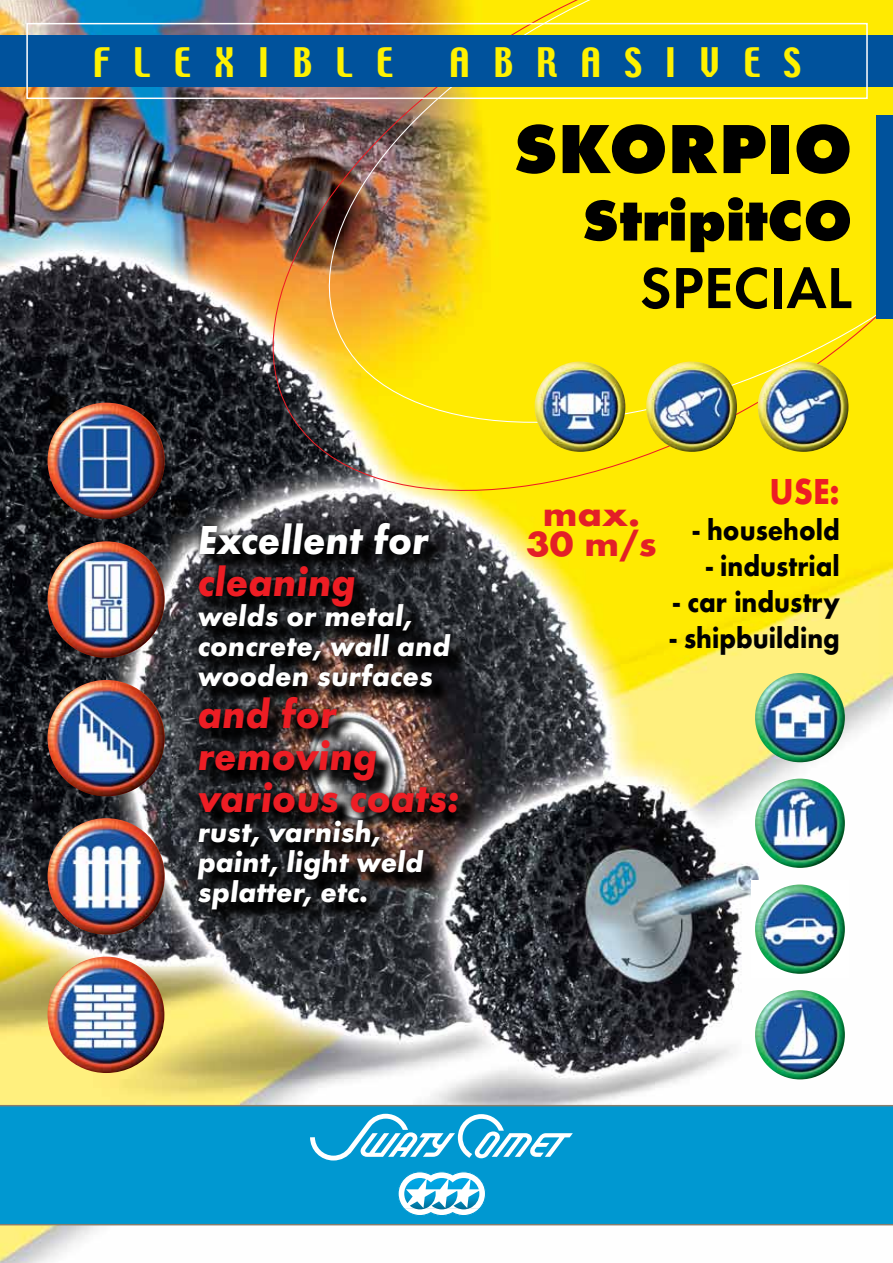
<style>
.page{position:relative;width:893px;height:1263px;background:#fff}
.page>*{position:absolute;margin:0;border:0;box-sizing:border-box;transform-origin:0 0}
.t1{font:700 72px "Futura TCE Extr";color:#000}
.t2{font:700 60px "Futura TCE Extr";color:#000}
.t3{font:600 60px "Futura TCE";color:#000}
.t4{font:42px/42px "Futura TCE Bold Obli";color:#ed1d24;scale:.95 1}
.t5{font:42px "Futura TCE Bold Obli";color:#fff;scale:.95 1}
.t6{font:700 37.5px "Futura TCE";color:#ed1d24;scale:.9 1}
.t7{font:36px "Techno";letter-spacing:.65em;color:#fff200}
.t8{font:700 36px/30px "Futura TCE";color:#e31f27;text-align:center;scale:1.1 1}
.t9{font:30px/30px "Futura TCE Bold Obli";color:#fff}
.t10{font:700 30px "Futura TCE";color:#000;scale:.9 1}
</style>
<div class="page">
<img style="left:0;top:0;width:893px;height:1263px">
<img style="left:230px;top:0;width:663px;height:520px">
<svg style="left:199px;top:524px;width:276px;height:403px;background:#3f4045"></svg>
<svg style="left:190px;top:515px;width:274px;height:402px;background:#2f2b2b"></svg>
<img style="left:48px;top:403px;width:117px;height:116px;border-radius:58px">
<img style="left:48px;top:541px;width:117px;height:117px;border-radius:58px">
<img style="left:48px;top:818px;width:117px;height:116px;border-radius:58px">
<img style="left:48px;top:680px;width:117px;height:116px;border-radius:58px">
<img style="left:48px;top:957px;width:116px;height:116px">
<img style="left:755px;top:673px;width:90px;height:89px;border-radius:45px">
<div style="left:751px;top:880px;width:98px;height:98px;background:#fff"></div>
<img style="left:755px;top:884px;width:90px;height:90px;border-radius:45px">
<img style="left:755px;top:779px;width:90px;height:89px;border-radius:45px">
<img style="left:755px;top:990px;width:90px;height:89px;border-radius:45px">
<img style="left:535px;top:361px;width:90px;height:91px">
<img style="left:646px;top:361px;width:91px;height:91px">
<img style="left:758px;top:361px;width:90px;height:91px">
<div style="left:0;top:35px;width:893px;height:51px;background:#00529c"></div>
<div style="left:26px;top:23px;width:842px;height:76px;border:2px solid #fff"></div>
<div style="left:0;top:1105px;width:893px;height:120px;background:#0098d1"></div>
<svg style="left:310px;top:1114px;width:263px;height:46px"></svg>
<svg style="left:398px;top:1171px;width:88px;height:45px"></svg>
<div style="left:876px;top:116px;width:17px;height:203px;background:#00529c"></div>
<p class="t7" style="left:93px;top:38px;width:302px">FLEXIBLE</p>
<p class="t7" style="left:449px;top:38px;width:353px">ABRASIVES</p>
<h1 class="t1" style="left:513px;top:106px;width:340px">SKORPIO</h1>
<h2 class="t2" style="left:582px;top:185px;width:272px">StripitCO</h2>
<h2 class="t3" style="left:640px;top:252px;width:214px">SPECIAL</h2>
<h3 class="t5" style="left:198px;top:514px;width:244px">Excellent for</h3>
<h3 class="t4" style="left:198px;top:560px;width:168px">cleaning</h3>
<p class="t9" style="left:198px;top:601px;width:254px">welds or metal, concrete, wall and wooden surfaces</p>
<h3 class="t4" style="left:198px;top:692px;width:277px">and for removing various coats:</h3>
<p class="t9" style="left:198px;top:817px;width:227px">rust, varnish, paint, light weld splatter, etc.</p>
<p class="t8" style="left:526px;top:498px;width:120px">max.<br>30 m/s</p>
<p class="t6" style="left:769px;top:468px;width:80px">USE:</p>
<p class="t10" style="left:693px;top:512px;width:165px">- household</p>
<p class="t10" style="left:706px;top:548px;width:150px">- industrial</p>
<p class="t10" style="left:673px;top:584px;width:187px">- car industry</p>
<p class="t10" style="left:670px;top:620px;width:190px">- shipbuilding</p>
</div>
